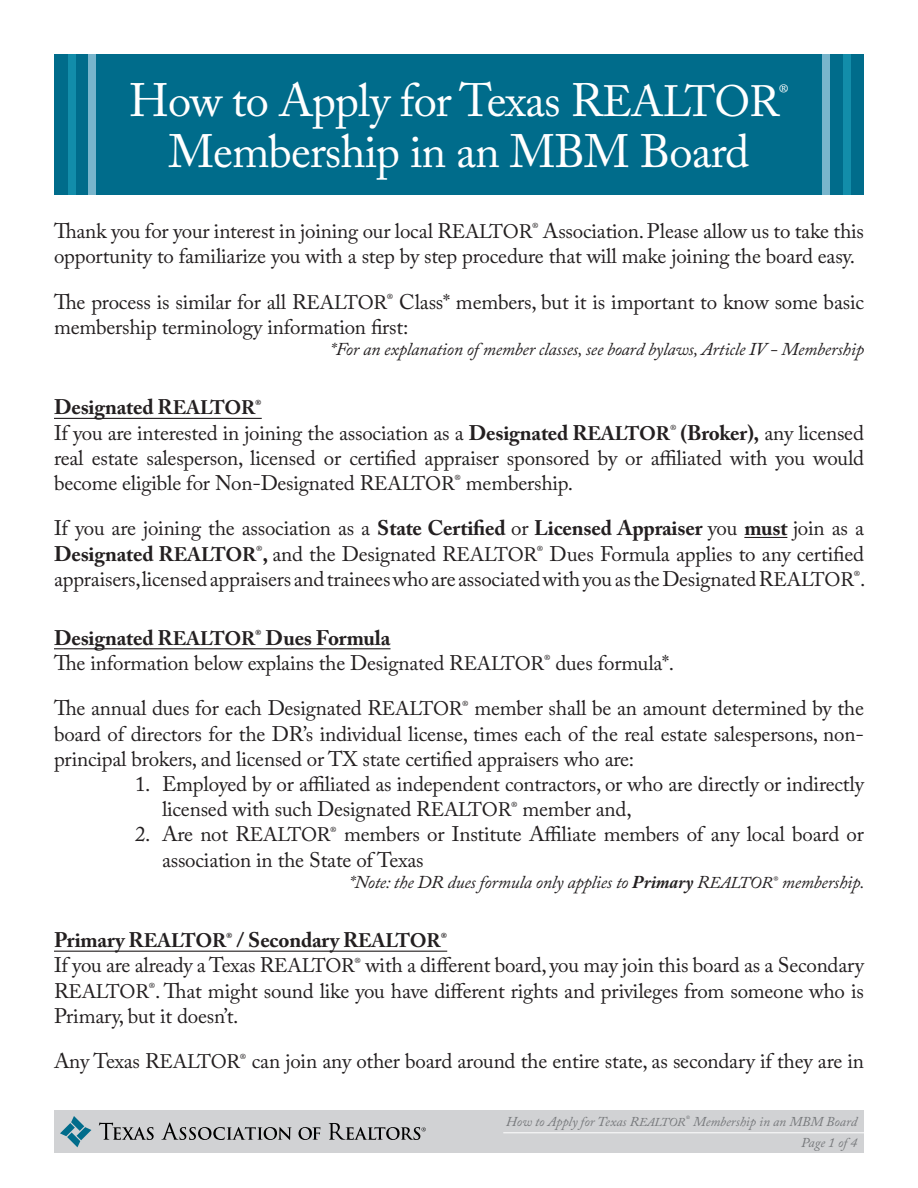
<style>
.page{position:relative;width:918px;height:1188px;background:#fff}
.page>*{position:absolute;margin:0;border:0;box-sizing:border-box;transform-origin:0 0}
.t1{font:46.5px "Adobe Caslon Pro";letter-spacing:-.02em;color:#fff}
.Body_Text{font:21px/25.2px "Adobe Caslon Pro";letter-spacing:-.01em;color:#231f20}
.t2{font:700 21px "Adobe Caslon Pro";letter-spacing:-.01em;color:#231f20}
.Body_Text-2{font:italic 18px "Adobe Caslon Pro";letter-spacing:-.01em;color:#231f20}
.t3{font:17.55px "Adobe Caslon Pro";color:#fff}
.t4{font:italic 13.5px/21.3px "Adobe Caslon Pro";color:#76787b;text-align:right}
.s1{font-size:43.5px}
.s2{font-size:19.5px}
.s3{font-weight:700}
.s4{font-weight:700;font-size:19.5px}
.s5{font-size:16.5px}
.s6{font-size:12px}
</style>
<div class="page">
<div style="left:54px;top:1110px;width:810px;height:42px;background:#d1d2d4"></div>
<svg style="left:60px;top:1116px;width:31px;height:31px"></svg>
<svg style="left:298px;top:1127px;width:22px;height:13px"></svg>
<svg style="left:99px;top:1123px;width:55px;height:17px"></svg>
<svg style="left:161px;top:1122px;width:131px;height:18px"></svg>
<svg style="left:329px;top:1123px;width:97px;height:17px"></svg>
<hr style="left:503px;top:1132px;width:372px;height:1px;background:#fff">
<hr style="left:54px;top:418px;width:208px;height:1px;background:#231f20">
<hr style="left:744px;top:537px;width:43px;height:1px;background:#231f20">
<hr style="left:54px;top:648px;width:337px;height:1px;background:#231f20">
<hr style="left:54px;top:951px;width:393px;height:1px;background:#231f20">
<div style="left:54px;top:54px;width:810px;height:140px;background:#006c8b"></div>
<div style="left:68px;top:54px;width:8px;height:140px;background:#128daa"></div>
<div style="left:89px;top:54px;width:7px;height:140px;background:#78b5cc"></div>
<div style="left:843px;top:54px;width:8px;height:140px;background:#128daa"></div>
<div style="left:823px;top:54px;width:7px;height:140px;background:#78b5cc"></div>
<p class="t1" style="left:129px;top:73px;width:652px">How to Apply for Texas R<span class="s1">EALTOR</span></p>
<p class="t3" style="left:779px;top:80px;width:11px">®</p>
<p class="t1" style="left:169px;top:124px;width:582px">Membership in an MBM Board</p>
<p class="Body_Text" style="left:54px;top:218px;width:812px">Thank you for your interest in joining our local R<span class="s2">EALTOR</span><sup>®</sup> Association. Please allow us to take this opportunity to familiarize you with a step by step procedure that will make joining the board easy.</p>
<p class="Body_Text" style="left:54px;top:289px;width:812px">The process is similar for all R<span class="s2">EALTOR</span><sup>®</sup> Class* members, but it is important to know some basic membership terminology information first:</p>
<p class="Body_Text-2" style="left:331px;top:339px;width:535px">*For an explanation of member classes, see board bylaws, Article IV - Membership</p>
<p class="t2" style="left:54px;top:395px;width:209px">Designated R<span class="s2">EALTOR</span><sup>®</sup></p>
<p class="Body_Text" style="left:54px;top:420px;width:812px;text-align:justify">If you are interested in joining the association as a <span class="s3">Designated R</span><span class="s4">EALTOR</span><sup>®</sup> <span class="s3">(Broker),</span> any licensed real estate salesperson, licensed or certified appraiser sponsored by or affiliated with you would become eligible for Non-Designated R<span class="s2">EALTOR</span><sup>®</sup> membership.</p>
<p class="Body_Text" style="left:54px;top:516px;width:813px;text-align:justify">If you are joining the association as a <span class="s3">State Certified</span> or <span class="s3">Licensed Appraiser</span> you <span class="s3">must</span> join as a <span class="s3">Designated R</span><span class="s4">EALTOR</span><sup>®</sup><span class="s3">,</span> and the Designated R<span class="s2">EALTOR</span><sup>®</sup> Dues Formula applies to any certified appraisers, licensed appraisers and trainees who are associated with you as the Designated R<span class="s2">EALTOR</span><sup>®</sup>.</p>
<p class="t2" style="left:54px;top:625px;width:338px">Designated R<span class="s2">EALTOR</span><sup>®</sup> Dues Formula</p>
<p class="Body_Text" style="left:54px;top:650px;width:622px">The information below explains the Designated R<span class="s2">EALTOR</span><sup>®</sup> dues formula*.</p>
<p class="Body_Text" style="left:54px;top:696px;width:812px;text-align:justify">The annual dues for each Designated R<span class="s2">EALTOR</span><sup>®</sup> member shall be an amount determined by the board of directors for the DR’s individual license, times each of the real estate salespersons, non&shy;principal brokers, and licensed or TX state certified appraisers who are:</p>
<p class="Body_Text" style="left:162px;top:771px;width:704px;text-indent:-27px">1. Employed by or affiliated as independent contractors, or who are directly or indirectly licensed with such Designated R<span class="s2">EALTOR</span><sup>®</sup> member and,</p>
<p class="Body_Text" style="left:162px;top:822px;width:704px;text-indent:-27px">2. Are not R<span class="s2">EALTOR</span><sup>®</sup> members or Institute Affiliate members of any local board or association in the State of Texas</p>
<p class="Body_Text-2" style="left:349px;top:871px;width:517px">*Note: the DR dues formula only applies to <span class="s3">Primary</span> R<span class="s5">EALTOR</span><sup>®</sup> membership.</p>
<p class="t2" style="left:54px;top:928px;width:395px">Primary R<span class="s2">EALTOR</span><sup>®</sup> / Secondary R<span class="s2">EALTOR</span><sup>®</sup></p>
<p class="Body_Text" style="left:54px;top:952px;width:811px;text-align:justify">If you are already a Texas R<span class="s2">EALTOR</span><sup>®</sup> with a different board, you may join this board as a Secondary R<span class="s2">EALTOR</span><sup>®</sup>. That might sound like you have different rights and privileges from someone who is Primary, but it doesn’t.</p>
<p class="Body_Text" style="left:54px;top:1048px;width:812px">Any Texas R<span class="s2">EALTOR</span><sup>®</sup> can join any other board around the entire state, as secondary if they are in</p>
<p class="t4" style="left:506px;top:1111px;width:352px">How to Apply for Texas R<span class="s6">EALTOR</span><sup>®</sup> Membership in an MBM Board<br>Page 1 of 4</p>
</div>
